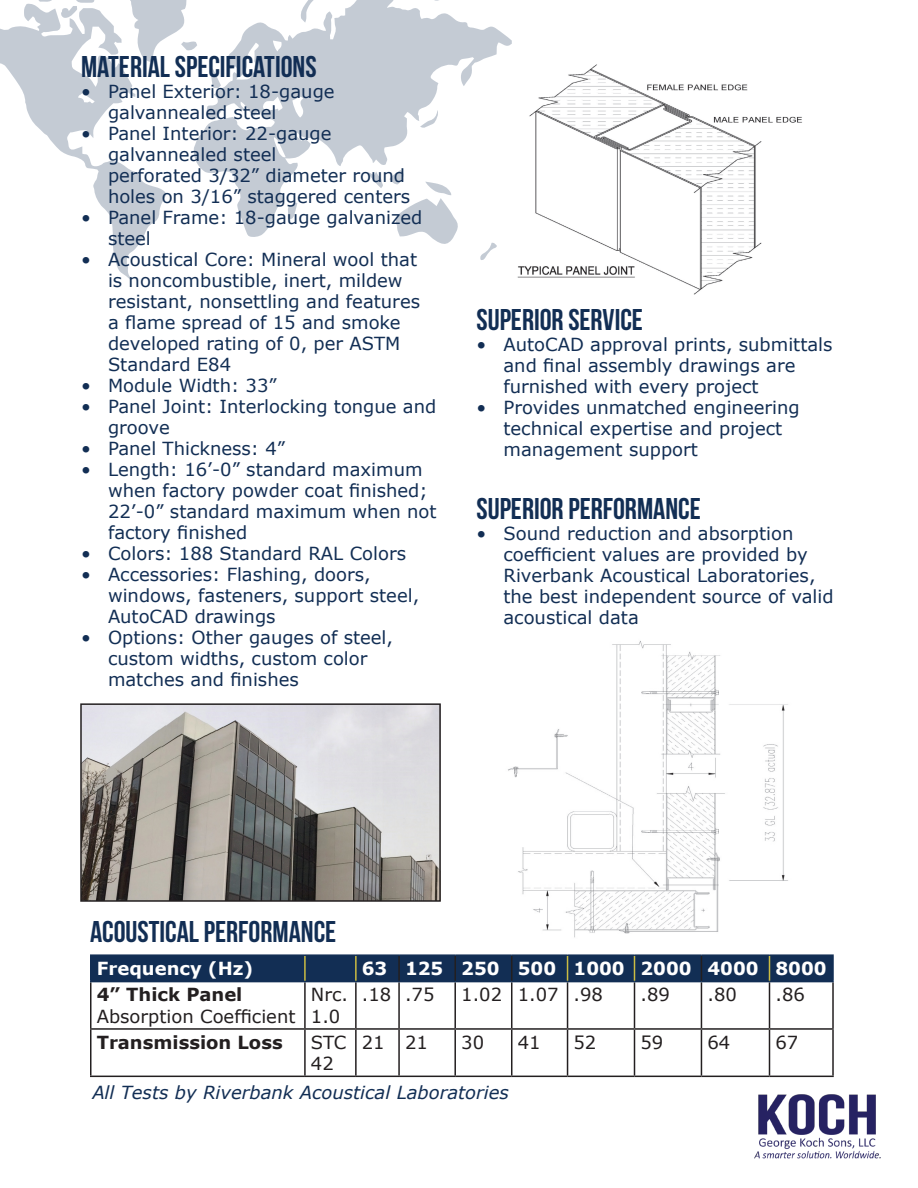
<style>
.page{position:relative;width:918px;height:1188px;background:#fff}
.page>*{position:absolute;margin:0;border:0;box-sizing:border-box;transform-origin:0 0}
.t1{font:30px "Bebas Neue";color:#122e54}
.t2{font:18px/21px "Verdana";color:#122e54}
.t3{font:18px/21.6px "Verdana";color:#231f20}
.t4{font:italic 18px "Verdana";color:#122e54}
.t5{font:700 18px "Verdana";color:#fff}
.t6{font:700 18px "Verdana";color:#231f20}
</style>
<div class="page">
<img style="left:508px;top:641px;width:280px;height:297px">
<img style="left:517px;top:64px;width:285px;height:231px">
<img style="left:83px;top:706px;width:355px;height:193px">
<div style="left:80px;top:703px;width:361px;height:199px;border:2px solid #231f20"></div>
<hr style="left:304px;top:982px;width:2px;height:46px;background:#231f20">
<hr style="left:355px;top:982px;width:2px;height:46px;background:#231f20">
<hr style="left:398px;top:982px;width:2px;height:46px;background:#231f20">
<hr style="left:454px;top:982px;width:2px;height:46px;background:#231f20">
<hr style="left:511px;top:982px;width:1px;height:46px;background:#231f20">
<hr style="left:567px;top:982px;width:1px;height:46px;background:#231f20">
<hr style="left:634px;top:982px;width:1px;height:46px;background:#231f20">
<hr style="left:701px;top:982px;width:1px;height:46px;background:#231f20">
<hr style="left:769px;top:982px;width:1px;height:46px;background:#231f20">
<hr style="left:90px;top:1028px;width:215px;height:2px;background:#231f20">
<hr style="left:305px;top:1028px;width:51px;height:2px;background:#231f20">
<hr style="left:304px;top:1030px;width:2px;height:46px;background:#231f20">
<hr style="left:356px;top:1028px;width:43px;height:2px;background:#231f20">
<hr style="left:355px;top:1030px;width:2px;height:46px;background:#231f20">
<hr style="left:399px;top:1028px;width:56px;height:2px;background:#231f20">
<hr style="left:398px;top:1030px;width:2px;height:46px;background:#231f20">
<hr style="left:455px;top:1028px;width:57px;height:2px;background:#231f20">
<hr style="left:454px;top:1030px;width:2px;height:46px;background:#231f20">
<hr style="left:512px;top:1028px;width:56px;height:2px;background:#231f20">
<hr style="left:511px;top:1030px;width:1px;height:46px;background:#231f20">
<hr style="left:568px;top:1028px;width:66px;height:2px;background:#231f20">
<hr style="left:567px;top:1030px;width:1px;height:46px;background:#231f20">
<hr style="left:634px;top:1028px;width:67px;height:2px;background:#231f20">
<hr style="left:634px;top:1030px;width:1px;height:46px;background:#231f20">
<hr style="left:701px;top:1028px;width:69px;height:2px;background:#231f20">
<hr style="left:701px;top:1030px;width:1px;height:46px;background:#231f20">
<hr style="left:770px;top:1028px;width:64px;height:2px;background:#231f20">
<hr style="left:769px;top:1030px;width:1px;height:46px;background:#231f20">
<hr style="left:90px;top:982px;width:2px;height:46px;background:#231f20">
<hr style="left:832px;top:982px;width:2px;height:46px;background:#231f20">
<hr style="left:90px;top:1030px;width:2px;height:46px;background:#231f20">
<hr style="left:832px;top:1030px;width:2px;height:46px;background:#231f20">
<hr style="left:90px;top:1076px;width:215px;height:1px;background:#231f20">
<hr style="left:305px;top:1076px;width:51px;height:1px;background:#231f20">
<hr style="left:356px;top:1076px;width:43px;height:1px;background:#231f20">
<hr style="left:399px;top:1076px;width:56px;height:1px;background:#231f20">
<hr style="left:455px;top:1076px;width:57px;height:1px;background:#231f20">
<hr style="left:512px;top:1076px;width:56px;height:1px;background:#231f20">
<hr style="left:568px;top:1076px;width:66px;height:1px;background:#231f20">
<hr style="left:634px;top:1076px;width:67px;height:1px;background:#231f20">
<hr style="left:701px;top:1076px;width:69px;height:1px;background:#231f20">
<hr style="left:770px;top:1076px;width:64px;height:1px;background:#231f20">
<div style="left:92px;top:956px;width:740px;height:25px;background:#122e54"></div>
<hr style="left:90px;top:954px;width:215px;height:2px;background:#122e54">
<hr style="left:90px;top:956px;width:2px;height:25px;background:#122e54">
<hr style="left:305px;top:954px;width:51px;height:2px;background:#122e54">
<hr style="left:356px;top:954px;width:43px;height:2px;background:#122e54">
<hr style="left:399px;top:954px;width:56px;height:2px;background:#122e54">
<hr style="left:455px;top:954px;width:57px;height:2px;background:#122e54">
<hr style="left:512px;top:954px;width:56px;height:2px;background:#122e54">
<hr style="left:568px;top:954px;width:66px;height:2px;background:#122e54">
<hr style="left:634px;top:954px;width:67px;height:2px;background:#122e54">
<hr style="left:701px;top:954px;width:69px;height:2px;background:#122e54">
<hr style="left:770px;top:954px;width:64px;height:2px;background:#122e54">
<hr style="left:832px;top:956px;width:2px;height:25px;background:#122e54">
<hr style="left:90px;top:981px;width:215px;height:1px;background:#122e54">
<hr style="left:305px;top:981px;width:51px;height:1px;background:#122e54">
<hr style="left:356px;top:981px;width:43px;height:1px;background:#122e54">
<hr style="left:399px;top:981px;width:56px;height:1px;background:#122e54">
<hr style="left:455px;top:981px;width:57px;height:1px;background:#122e54">
<hr style="left:512px;top:981px;width:56px;height:1px;background:#122e54">
<hr style="left:568px;top:981px;width:66px;height:1px;background:#122e54">
<hr style="left:634px;top:981px;width:67px;height:1px;background:#122e54">
<hr style="left:701px;top:981px;width:69px;height:1px;background:#122e54">
<hr style="left:770px;top:981px;width:64px;height:1px;background:#122e54">
<svg style="left:193px;top:0;width:319px;height:237px"></svg>
<svg style="left:0;top:3px;width:166px;height:277px"></svg>
<svg style="left:300px;top:0;width:26px;height:23px"></svg>
<svg style="left:38px;top:0;width:14px;height:2px"></svg>
<svg style="left:389px;top:170px;width:70px;height:74px"></svg>
<svg style="left:210px;top:68px;width:11px;height:20px"></svg>
<svg style="left:288px;top:202px;width:9px;height:18px"></svg>
<svg style="left:61px;top:0;width:136px;height:62px"></svg>
<svg style="left:368px;top:171px;width:15px;height:17px"></svg>
<svg style="left:420px;top:110px;width:19px;height:18px"></svg>
<svg style="left:480px;top:242px;width:17px;height:18px"></svg>
<svg style="left:432px;top:0;width:12px;height:1px"></svg>
<img style="left:754px;top:1094px;width:127px;height:65px">
<p class="t1" style="left:81px;top:50px;width:237px">MATERIAL SPECIFICATIONS</p>
<p class="t2" style="left:108px;top:81px;width:228px;text-indent:-27px">• Panel Exterior: 18-gauge galvannealed steel</p>
<p class="t2" style="left:108px;top:123px;width:304px;text-indent:-27px">• Panel Interior: 22-gauge galvannealed steel<br>perforated 3/32” diameter round holes on 3/16” staggered centers</p>
<p class="t2" style="left:108px;top:207px;width:316px;text-indent:-27px">• Panel Frame: 18-gauge galvanized steel</p>
<p class="t2" style="left:108px;top:249px;width:314px;text-indent:-27px">• Acoustical Core: Mineral wool that is noncombustible, inert, mildew resistant, nonsettling and features a flame spread of 15 and smoke developed rating of 0, per ASTM<br>Standard E84</p>
<p class="t2" style="left:81px;top:375px;width:197px">• Module Width: 33”</p>
<p class="t2" style="left:108px;top:396px;width:330px;text-indent:-27px">• Panel Joint: Interlocking tongue and groove</p>
<p class="t2" style="left:81px;top:438px;width:206px">• Panel Thickness: 4”</p>
<p class="t2" style="left:108px;top:459px;width:330px;text-indent:-27px">• Length: 16’-0” standard maximum when factory powder coat finished;<br>22’-0” standard maximum when not factory finished</p>
<p class="t2" style="left:81px;top:543px;width:327px">• Colors: 188 Standard RAL Colors</p>
<p class="t2" style="left:108px;top:564px;width:313px;text-indent:-27px">• Accessories: Flashing, doors, windows, fasteners, support steel,<br>AutoCAD drawings</p>
<p class="t2" style="left:108px;top:627px;width:287px;text-indent:-27px">• Options: Other gauges of steel, custom widths, custom color matches and finishes</p>
<p class="t1" style="left:477px;top:303px;width:168px">SUPERIOR SERVICE</p>
<p class="t2" style="left:504px;top:334px;width:331px;text-indent:-27px">• AutoCAD approval prints, submittals and final assembly drawings are furnished with every project</p>
<p class="t2" style="left:504px;top:397px;width:298px;text-indent:-27px">• Provides unmatched engineering technical expertise and project management support</p>
<p class="t1" style="left:477px;top:492px;width:226px">SUPERIOR PERFORMANCE</p>
<p class="t2" style="left:504px;top:523px;width:332px;text-indent:-27px">• Sound reduction and absorption coefficient values are provided by<br>Riverbank Acoustical Laboratories, the best independent source of valid acoustical data</p>
<p class="t1" style="left:90px;top:915px;width:248px">ACOUSTICAL PERFORMANCE</p>
<p class="t5" style="left:97px;top:956px;width:158px">Frequency (Hz)</p>
<p class="t5" style="left:362px;top:956px;width:27px">63</p>
<p class="t5" style="left:405px;top:956px;width:40px">125</p>
<p class="t5" style="left:461px;top:956px;width:40px">250</p>
<p class="t5" style="left:518px;top:956px;width:40px">500</p>
<p class="t5" style="left:574px;top:956px;width:53px">1000</p>
<p class="t5" style="left:640px;top:956px;width:53px">2000</p>
<p class="t5" style="left:707px;top:956px;width:53px">4000</p>
<p class="t5" style="left:776px;top:956px;width:53px">8000</p>
<p class="t6" style="left:97px;top:982px;width:147px">4” Thick Panel</p>
<p class="t3" style="left:97px;top:1005px;width:200px">Absorption Coefficient</p>
<p class="t3" style="left:362px;top:984px;width:31px">.18</p>
<p class="t3" style="left:405px;top:984px;width:31px">.75</p>
<p class="t3" style="left:461px;top:984px;width:42px">1.02</p>
<p class="t3" style="left:518px;top:984px;width:42px">1.07</p>
<p class="t3" style="left:574px;top:984px;width:31px">.98</p>
<p class="t3" style="left:640px;top:984px;width:31px">.89</p>
<p class="t3" style="left:707px;top:984px;width:31px">.80</p>
<p class="t3" style="left:776px;top:984px;width:31px">.86</p>
<p class="t3" style="left:311px;top:984px;width:39px">Nrc.</p>
<p class="t3" style="left:311px;top:1005px;width:31px">1.0</p>
<p class="t6" style="left:97px;top:1029px;width:187px">Transmission Loss</p>
<p class="t3" style="left:311px;top:1031px;width:37px">STC<br>42</p>
<p class="t3" style="left:362px;top:1031px;width:24px">21</p>
<p class="t3" style="left:405px;top:1031px;width:24px">21</p>
<p class="t3" style="left:461px;top:1031px;width:24px">30</p>
<p class="t3" style="left:518px;top:1031px;width:24px">41</p>
<p class="t3" style="left:574px;top:1031px;width:24px">52</p>
<p class="t3" style="left:640px;top:1031px;width:24px">59</p>
<p class="t3" style="left:707px;top:1031px;width:24px">64</p>
<p class="t3" style="left:776px;top:1031px;width:24px">67</p>
<p class="t4" style="left:92px;top:1081px;width:418px">All Tests by Riverbank Acoustical Laboratories</p>
</div>
